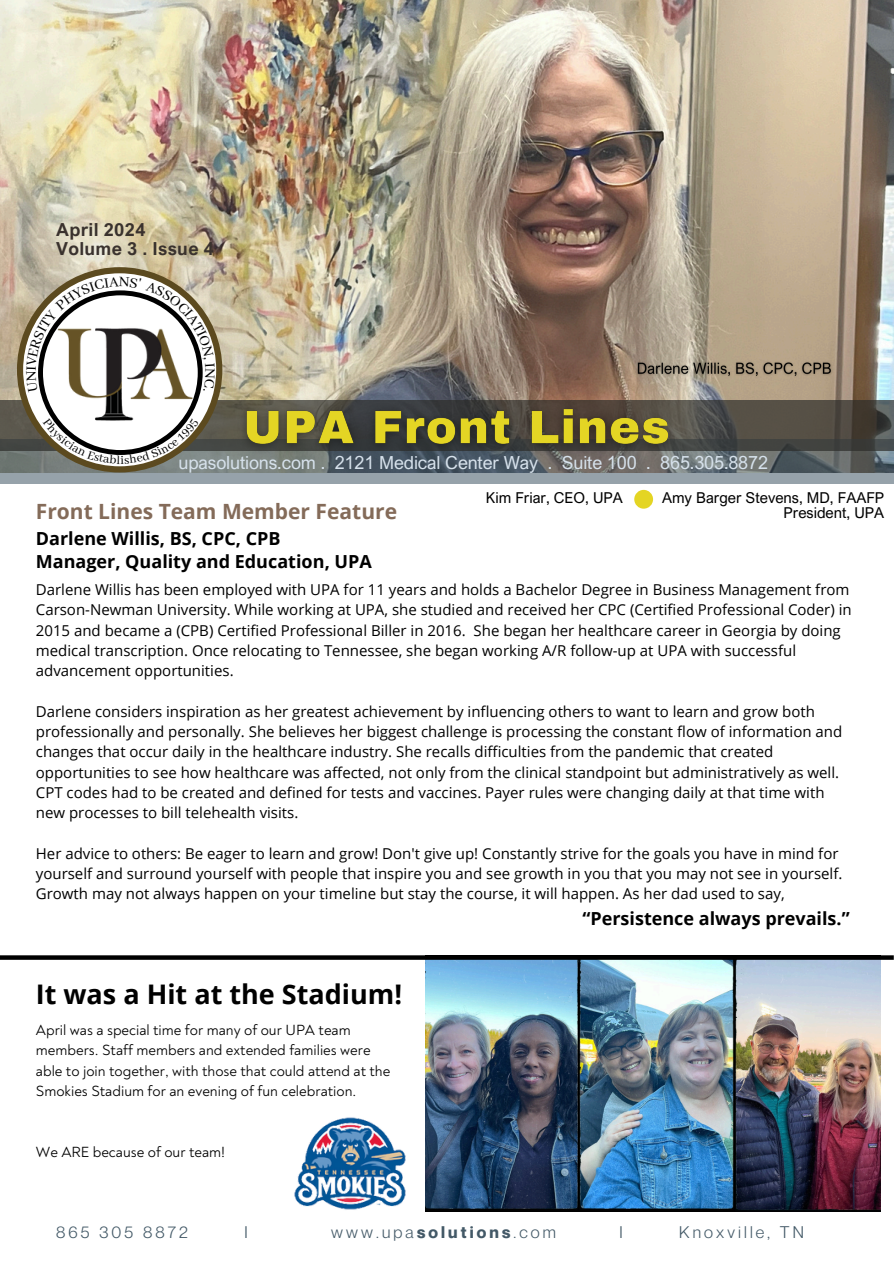
<style>
.page{position:relative;width:894px;height:1264px;background:#fff}
.page>*{position:absolute;margin:0;border:0;box-sizing:border-box;transform-origin:0 0}
.t1{font:700 27px "Open Sans";color:#000}
.t2{font:700 21px "Open Sans";color:#846b59}
.t3{font:700 18px/23.7px "Open Sans";color:#000}
.t4{font:18px "Arial Nova";letter-spacing:-.005em;color:#d6e1eb}
.t5{font:700 18px/19.2px "Arial Nova";letter-spacing:.02em;color:#3a322e}
.t6{font:16.5px "Neue Montreal";letter-spacing:.19em;color:#435967}
.t7{font:15px/20.2px "Open Sans";color:#000}
.t8{font:15px/20.2px "Noah";color:#000}
.t9{font:15px/14.7px "Arial Nova";color:#000;text-align:right}
.s1{font-weight:700}
</style>
<div class="page">
<img style="left:0;top:0;width:893px;height:400px">
<svg style="left:0;top:451px;width:893px;height:33px;background:#7a8489"></svg>
<svg style="left:0;top:400px;width:893px;height:51px;background:#4d4b44"></svg>
<img style="left:231px;top:395px;width:452px;height:66px">
<div style="left:634px;top:490px;width:19px;height:18px;background:#e4d524;border-radius:50%"></div>
<img style="left:425px;top:959px;width:455px;height:252px">
<img style="left:633px;top:357px;width:203px;height:25px">
<img style="left:294px;top:1115px;width:147px;height:96px">
<hr style="left:0;top:955px;width:893px;height:4px;background:#000">
<svg style="left:17px;top:267px;width:205px;height:205px"></svg>
<p class="t5" style="left:56px;top:219px;width:159px">April 2024<br>Volume 3 . Issue 4</p>
<h5 class="t4" style="left:178px;top:451px;width:591px">upasolutions.com . 2121 Medical Center Way . Suite 100 . 865.305.8872</h5>
<h2 class="t2" style="left:36px;top:496px;width:362px">Front Lines Team Member Feature</h2>
<p class="t9" style="left:661px;top:490px;width:224px">Amy Barger Stevens, MD, FAAFP<br>President, UPA</p>
<p class="t9" style="left:486px;top:490px;width:138px">Kim Friar, CEO, UPA</p>
<p class="t3" style="left:36px;top:525px;width:337px">Darlene Willis, BS, CPC, CPB<br>Manager, Quality and Education, UPA</p>
<p class="t7" style="left:36px;top:579px;width:817px">Darlene Willis has been employed with UPA for 11 years and holds a Bachelor Degree in Business Management from Carson-Newman University. While working at UPA, she studied and received her CPC (Certified Professional Coder) in 2015 and became a (CPB) Certified Professional Biller in 2016. She began her healthcare career in Georgia by doing medical transcription. Once relocating to Tennessee, she began working A/R follow-up at UPA with successful advancement opportunities.</p>
<p class="t7" style="left:36px;top:700px;width:807px">Darlene considers inspiration as her greatest achievement by influencing others to want to learn and grow both professionally and personally. She believes her biggest challenge is processing the constant flow of information and changes that occur daily in the healthcare industry. She recalls difficulties from the pandemic that created opportunities to see how healthcare was affected, not only from the clinical standpoint but administratively as well.<br>CPT codes had to be created and defined for tests and vaccines. Payer rules were changing daily at that time with new processes to bill telehealth visits.</p>
<p class="t7" style="left:36px;top:842px;width:807px">Her advice to others: Be eager to learn and grow! Don't give up! Constantly strive for the goals you have in mind for yourself and surround yourself with people that inspire you and see growth in you that you may not see in yourself.<br>Growth may not always happen on your timeline but stay the course, it will happen. As her dad used to say,</p>
<p class="t3" style="left:582px;top:905px;width:269px">“Persistence always prevails.”</p>
<h1 class="t1" style="left:36px;top:974px;width:367px">It was a Hit at the Stadium!</h1>
<p class="t8" style="left:36px;top:1020px;width:356px">April was a special time for many of our UPA team members. Staff members and extended families were able to join together, with those that could attend at the Smokies Stadium for an evening of fun celebration.</p>
<p class="t8" style="left:36px;top:1141px;width:191px">We ARE because of our team!</p>
<p class="t6" style="left:56px;top:1221px;width:133px">865 305 8872</p>
<p class="t6" style="left:244px;top:1221px;width:5px">I</p>
<p class="t6" style="left:331px;top:1221px;width:226px">www.upa<span class="s1">solutions</span>.com</p>
<p class="t6" style="left:619px;top:1221px;width:5px">I</p>
<p class="t6" style="left:679px;top:1221px;width:126px">Knoxville, TN</p>
</div>
